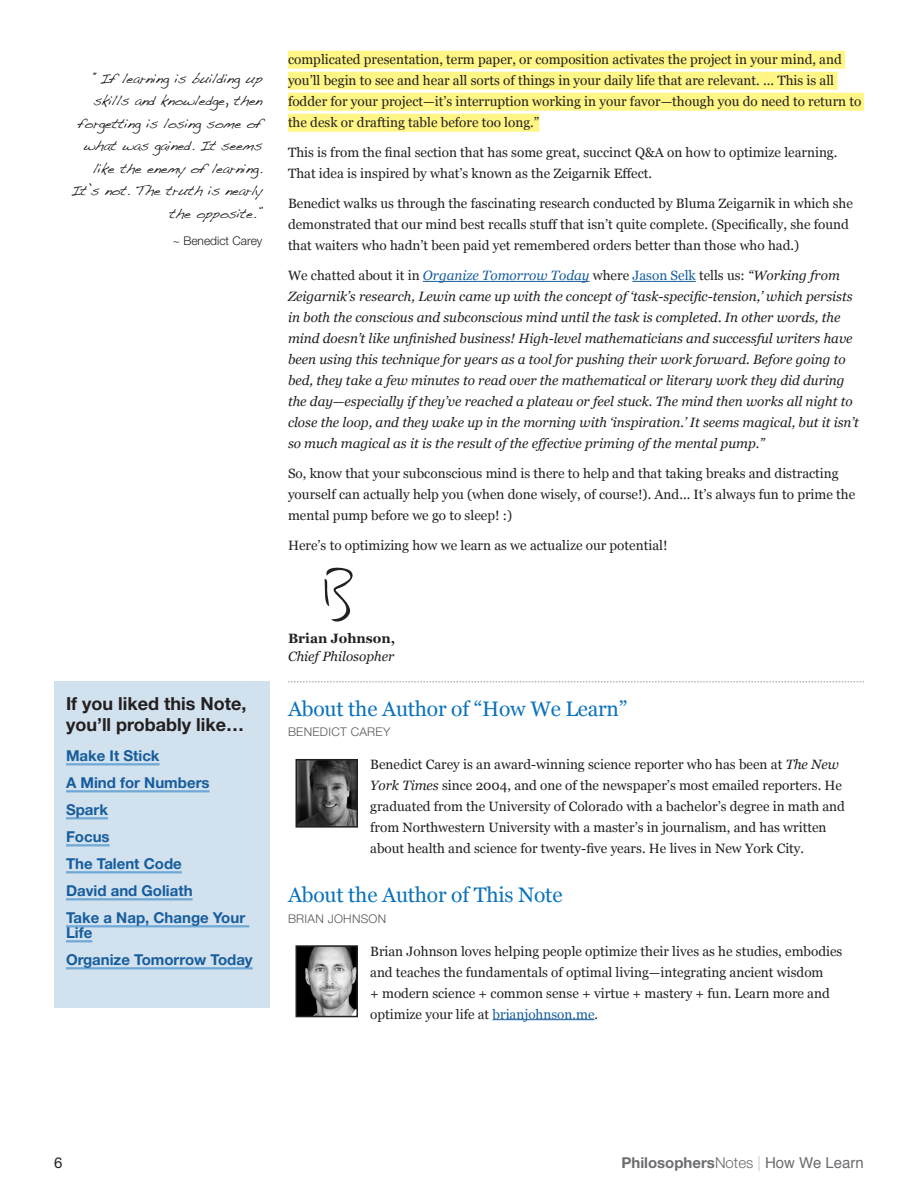
<style>
.page{position:relative;width:918px;height:1188px;background:#fff}
.page>*{position:absolute;margin:0;border:0;box-sizing:border-box;transform-origin:0 0}
.t1{font:21px "Georgia";letter-spacing:-.01em;color:#0b72ba}
.t2{font:700 18px/21.6px "Helvetica Neue";color:#231f20}
.RECOMMENDATION_H2{font:700 15px/15px "Helvetica Neue";color:#175d9e}
.t3{font:700 15px "Helvetica Neue";color:#6c6d70}
.t4{font:15px "Helvetica Neue";color:#231f20}
.t5{font:13.5px/21px "Georgia";color:#231f20}
.P_TITLE{font:italic 13.5px/21px "Georgia";color:#231f20}
.P_BOLD_NAME{font:700 13.5px "Georgia";color:#231f20}
.QUOTES{font:12px/22.5px "Dakota";letter-spacing:-.025em;color:#231f20;text-align:right}
.META{font:300 12px "Helvetica Neue";letter-spacing:.025em;color:#57585a}
.QUOTE_CITE{font:300 12px "Helvetica Neue";color:#231f20}
.s1{font-style:normal}
.s2{color:#175d9e}
.s3{font-style:normal;color:#175d9e}
.s4{font-style:italic}
.s5{font-weight:300}
.s6{font-weight:200}
.s7{font-family:"Helvetica";font-weight:400}
</style>
<div class="page">
<div style="left:288px;top:51px;width:557px;height:18px;background:#fff685"></div>
<div style="left:288px;top:72px;width:550px;height:18px;background:#fff685"></div>
<div style="left:288px;top:93px;width:576px;height:18px;background:#fff685"></div>
<div style="left:288px;top:114px;width:252px;height:18px;background:#fff685"></div>
<hr style="left:423px;top:281px;width:167px;height:1px;background:#175d9e">
<hr style="left:632px;top:281px;width:64px;height:1px;background:#175d9e">
<div style="left:54px;top:682px;width:216px;height:326px;background:#d1e1ed"></div>
<hr style="left:66px;top:763px;width:94px;height:2px;background:#6fa8d6">
<hr style="left:66px;top:790px;width:144px;height:2px;background:#6fa8d6">
<hr style="left:66px;top:817px;width:42px;height:2px;background:#6fa8d6">
<hr style="left:66px;top:844px;width:44px;height:2px;background:#6fa8d6">
<hr style="left:66px;top:871px;width:116px;height:2px;background:#6fa8d6">
<hr style="left:66px;top:898px;width:127px;height:2px;background:#6fa8d6">
<hr style="left:66px;top:925px;width:183px;height:2px;background:#6fa8d6">
<hr style="left:66px;top:940px;width:26px;height:2px;background:#6fa8d6">
<hr style="left:66px;top:967px;width:187px;height:2px;background:#6fa8d6">
<svg style="left:288px;top:682px;width:576px;height:1px"></svg>
<img style="left:299px;top:762px;width:56px;height:63px">
<div style="left:296px;top:759px;width:62px;height:69px;border:2px solid #231f20"></div>
<img style="left:299px;top:948px;width:56px;height:66px">
<div style="left:296px;top:945px;width:62px;height:72px;border:2px solid #231f20"></div>
<hr style="left:493px;top:1019px;width:102px;height:1px;background:#175d9e">
<svg style="left:324px;top:567px;width:29px;height:55px"></svg>
<p class="QUOTES" style="left:77px;top:68px;width:187px">“If learning is building up skills and knowledge, then forgetting is losing some of what was gained. It seems like the enemy of learning.</p>
<p class="QUOTES" style="left:71px;top:181px;width:193px">It’s not. The truth is nearly the opposite.”</p>
<p class="QUOTE_CITE" style="left:173px;top:231px;width:91px">~ Benedict Carey</p>
<p class="t5" style="left:288px;top:49px;width:575px">complicated presentation, term paper, or composition activates the project in your mind, and you’ll begin to see and hear all sorts of things in your daily life that are relevant. ... This is all fodder for your project—it’s interruption working in your favor—though you do need to return to the desk or drafting table before too long.”</p>
<p class="t5" style="left:288px;top:142px;width:551px">This is from the final section that has some great, succinct Q&amp;A on how to optimize learning.<br>That idea is inspired by what’s known as the Zeigarnik Effect.</p>
<p class="t5" style="left:288px;top:193px;width:567px">Benedict walks us through the fascinating research conducted by Bluma Zeigarnik in which she demonstrated that our mind best recalls stuff that isn’t quite complete. (Specifically, she found that waiters who hadn’t been paid yet remembered orders better than those who had.)</p>
<p class="P_TITLE" style="left:288px;top:265px;width:572px"><span class="s1">We chatted about it in</span> <span class="s2">Organize Tomorrow Today</span> <span class="s1">where</span> <span class="s3">Jason Selk</span> <span class="s1">tells us:</span> “Working from Zeigarnik’s research, Lewin came up with the concept of ‘task-specific-tension,’ which persists in both the conscious and subconscious mind until the task is completed. In other words, the mind doesn’t like unfinished business! High-level mathematicians and successful writers have been using this technique for years as a tool for pushing their work forward. Before going to bed, they take a few minutes to read over the mathematical or literary work they did during the day—especially if they’ve reached a plateau or feel stuck. The mind then works all night to close the loop, and they wake up in the morning with ‘inspiration.’ It seems magical, but it isn’t so much magical as it is the result of the effective priming of the mental pump.”</p>
<p class="t5" style="left:288px;top:463px;width:569px">So, know that your subconscious mind is there to help and that taking breaks and distracting yourself can actually help you (when done wisely, of course!). And... It’s always fun to prime the mental pump before we go to sleep! :)</p>
<p class="t5" style="left:288px;top:535px;width:381px">Here’s to optimizing how we learn as we actualize our potential!</p>
<h3 class="t2" style="left:66px;top:693px;width:182px">If you liked this Note, you’ll probably like…</h3>
<p class="RECOMMENDATION_H2" style="left:66px;top:749px;width:95px">Make It Stick</p>
<p class="RECOMMENDATION_H2" style="left:66px;top:776px;width:145px">A Mind for Numbers</p>
<p class="RECOMMENDATION_H2" style="left:66px;top:803px;width:43px">Spark</p>
<p class="RECOMMENDATION_H2" style="left:66px;top:830px;width:45px">Focus</p>
<p class="RECOMMENDATION_H2" style="left:66px;top:857px;width:117px">The Talent Code</p>
<p class="RECOMMENDATION_H2" style="left:66px;top:884px;width:128px">David and Goliath</p>
<p class="RECOMMENDATION_H2" style="left:66px;top:911px;width:181px">Take a Nap, Change Your<br>Life</p>
<p class="RECOMMENDATION_H2" style="left:66px;top:953px;width:188px">Organize Tomorrow Today</p>
<p class="P_BOLD_NAME" style="left:288px;top:629px;width:109px">Brian Johnson,</p>
<p class="P_TITLE" style="left:288px;top:646px;width:108px">Chief Philosopher</p>
<h1 class="t1" style="left:288px;top:696px;width:341px">About the Author of “How We Learn”</h1>
<p class="META" style="left:288px;top:723px;width:104px">BENEDICT CAREY</p>
<p class="t5" style="left:370px;top:754px;width:476px">Benedict Carey is an award-winning science reporter who has been at <span class="s4">The New York Times</span> since 2004, and one of the newspaper’s most emailed reporters. He graduated from the University of Colorado with a bachelor’s degree in math and from Northwestern University with a master’s in journalism, and has written about health and science for twenty-five years. He lives in New York City.</p>
<h1 class="t1" style="left:288px;top:882px;width:276px">About the Author of This Note</h1>
<p class="META" style="left:288px;top:909px;width:100px">BRIAN JOHNSON</p>
<p class="t5" style="left:370px;top:941px;width:474px">Brian Johnson loves helping people optimize their lives as he studies, embodies and teaches the fundamentals of optimal living—integrating ancient wisdom<br>+ modern science + common sense + virtue + mastery + fun. Learn more and optimize your life at <span class="s2">brianjohnson.me</span>.</p>
<p class="t4" style="left:54px;top:1152px;width:10px">6</p>
<p class="t3" style="left:621px;top:1151px;width:244px">Philosophers<span class="s5">Notes</span> <span class="s6">|</span> <span class="s7">How We Learn</span></p>
</div>
